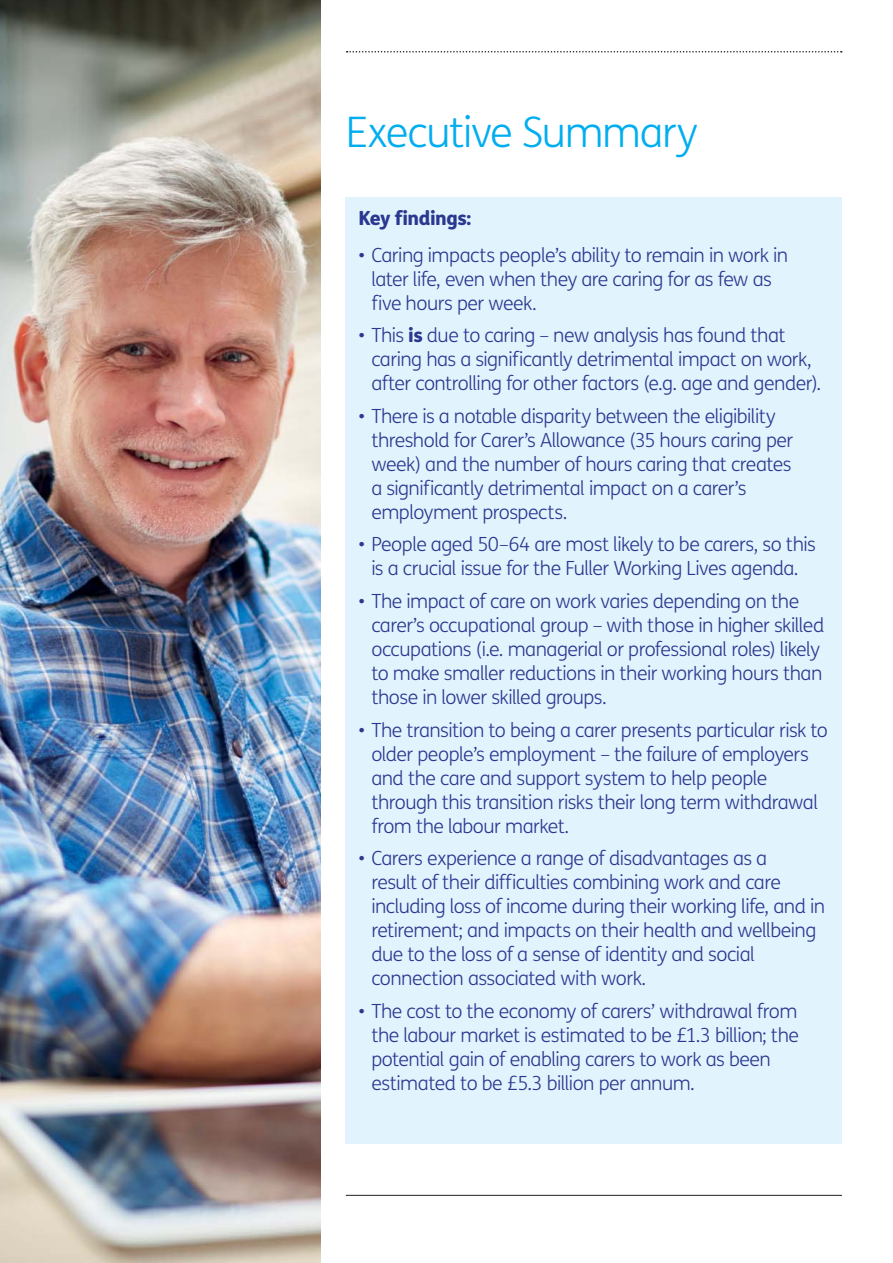
<style>
.page{position:relative;width:893px;height:1263px;background:#fff}
.page>*{position:absolute;margin:0;border:0;box-sizing:border-box;transform-origin:0 0}
.t1{font:300 42px "FS Me";letter-spacing:-.035em;color:#00aeef}
.t2{font:300 19.5px/24px "FS Me";letter-spacing:-.03em;color:#2b3890}
.t3{font:800 19.5px "FS Me";letter-spacing:-.025em;color:#2b3890}
.s1{font-weight:800}
</style>
<div class="page">
<svg style="left:347px;top:51px;width:495px;height:2px"></svg>
<hr style="left:346px;top:1195px;width:496px;height:1px;background:#231f20">
<img style="left:0;top:0;width:320px;height:1263px">
<div style="left:346px;top:198px;width:496px;height:946px;background:#e1f4fd"></div>
<h1 class="t1" style="left:346px;top:117px;width:354px">Executive Summary</h1>
<p class="t3" style="left:359px;top:211px;width:114px">Key findings:</p>
<p class="t2" style="left:371px;top:245px;width:418px;text-indent:-13px">• Caring impacts people’s ability to remain in work in later life, even when they are caring for as few as five hours per week.</p>
<p class="t2" style="left:371px;top:326px;width:451px;text-indent:-13px">• This <span class="s1">is</span> due to caring – new analysis has found that caring has a significantly detrimental impact on work, after controlling for other factors (e.g. age and gender).</p>
<p class="t2" style="left:371px;top:406px;width:423px;text-indent:-13px">• There is a notable disparity between the eligibility threshold for Carer’s Allowance (35 hours caring per week) and the number of hours caring that creates a significantly detrimental impact on a carer’s employment prospects.</p>
<p class="t2" style="left:359px;top:535px;width:459px;text-align:center">• People aged 50–64 are most likely to be carers, so this is a crucial issue for the Fuller Working Lives agenda.</p>
<p class="t2" style="left:371px;top:591px;width:455px;text-indent:-13px">• The impact of care on work varies depending on the carer’s occupational group – with those in higher skilled occupations (i.e. managerial or professional roles) likely to make smaller reductions in their working hours than those in lower skilled groups.</p>
<p class="t2" style="left:371px;top:720px;width:458px;text-indent:-13px">• The transition to being a carer presents particular risk to older people’s employment – the failure of employers and the care and support system to help people through this transition risks their long term withdrawal from the labour market.</p>
<p class="t2" style="left:371px;top:848px;width:455px;text-indent:-13px">• Carers experience a range of disadvantages as a<br>result of their difficulties combining work and care including loss of income during their working life, and in retirement; and impacts on their health and wellbeing due to the loss of a sense of identity and social connection associated with work.</p>
<p class="t2" style="left:371px;top:1001px;width:429px;text-indent:-13px">• The cost to the economy of carers’ withdrawal from the labour market is estimated to be £1.3 billion; the potential gain of enabling carers to work as been estimated to be £5.3 billion per annum.</p>
</div>
